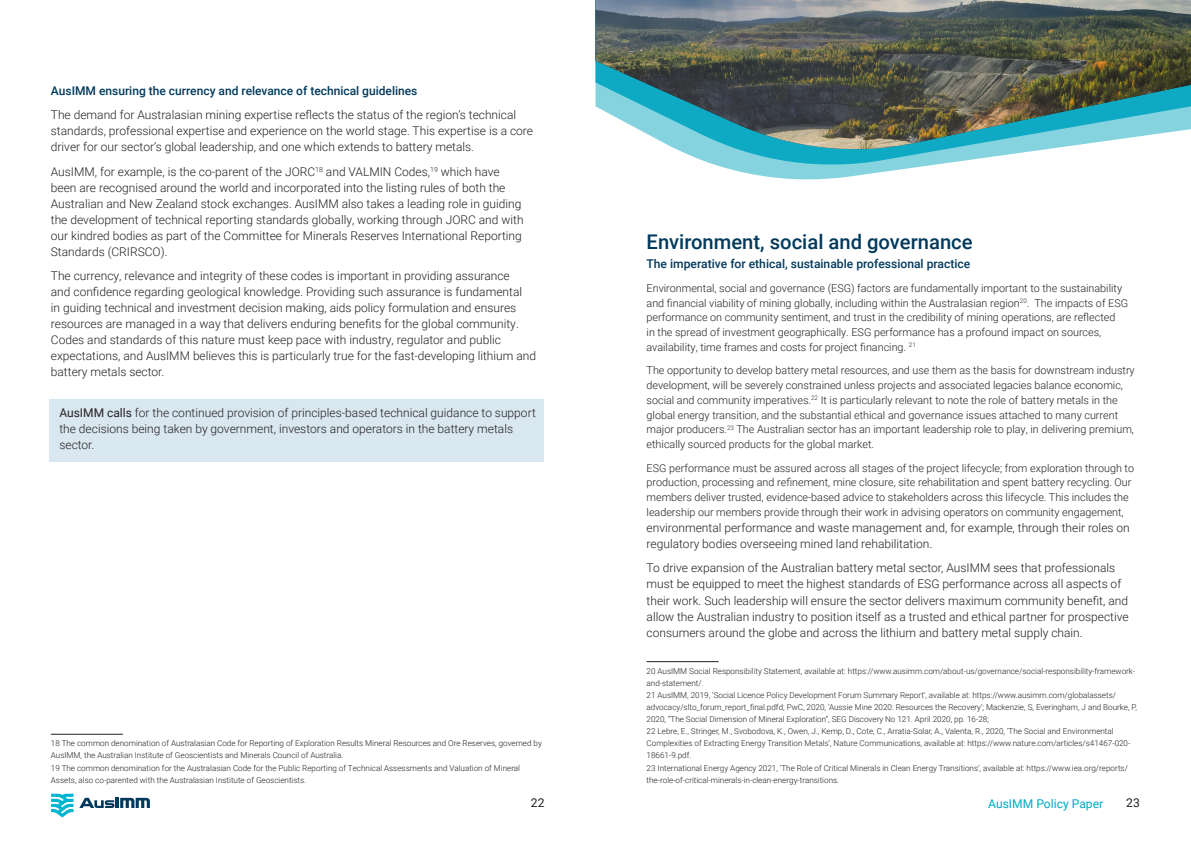
<style>
.page{position:relative;width:1191px;height:842px;background:#fff}
.page>*{position:absolute;margin:0;border:0;box-sizing:border-box;transform-origin:0 0}
.t1{font:500 20.2px "Roboto";color:#00395c}
.t2{font:500 12.1px "Roboto";color:#00395c}
.t3{font:12.1px "Roboto";color:#00aac5}
.t4{font:12.1px "Roboto";color:#231f20}
.Body_text_-_2_col{font:300 12px/16px "Roboto";color:#231f20}
.Body_text_-_2_col-2{font:500 12px "Roboto";color:#00395c}
.Body_text_-_2_col-3{font:300 10.8px/14.8px "Roboto";color:#231f20}
.Body_text_-_footnote{font:300 8.1px/12.1px "Roboto";color:#231f20}
.s1{font-weight:400}
</style>
<div class="page">
<svg style="left:79px;top:798px;width:71px;height:10px"></svg>
<svg style="left:51px;top:794px;width:22px;height:23px"></svg>
<div style="left:50px;top:399px;width:494px;height:62px;background:#d9e7f1"></div>
<hr style="left:51px;top:734px;width:72px;height:1px;background:#231f20">
<hr style="left:646px;top:661px;width:72px;height:1px;background:#231f20">
<svg style="left:737px;top:171px;width:152px;height:8px"></svg>
<svg style="left:692px;top:156px;width:305px;height:15px;fill:#84d3df"></svg>
<svg style="left:678px;top:150px;width:362px;height:6px;background:#54c2d3"></svg>
<img style="left:595px;top:0;width:596px;height:150px">
<p class="Body_text_-_2_col-2" style="left:51px;top:82px;width:368px">AusIMM ensuring the currency and relevance of technical guidelines</p>
<p class="Body_text_-_2_col" style="left:51px;top:106px;width:484px">The demand for Australasian mining expertise reflects the status of the region’s technical standards, professional expertise and experience on the world stage. This expertise is a core driver for our sector’s global leadership, and one which extends to battery metals.</p>
<p class="Body_text_-_2_col" style="left:51px;top:163px;width:474px">AusIMM, for example, is the co-parent of the JORC<sup>18</sup> and VALMIN Codes,<sup>19</sup> which have been are recognised around the world and incorporated into the listing rules of both the Australian and New Zealand stock exchanges. AusIMM also takes a leading role in guiding the development of technical reporting standards globally, working through JORC and with our kindred bodies as part of the Committee for Minerals Reserves International Reporting Standards (CRIRSCO).</p>
<p class="Body_text_-_2_col" style="left:51px;top:267px;width:486px">The currency, relevance and integrity of these codes is important in providing assurance<br>and confidence regarding geological knowledge. Providing such assurance is fundamental<br>in guiding technical and investment decision making, aids policy formulation and ensures resources are managed in a way that delivers enduring benefits for the global community.<br>Codes and standards of this nature must keep pace with industry, regulator and public expectations, and AusIMM believes this is particularly true for the fast-developing lithium and battery metals sector.</p>
<p class="Body_text_-_2_col" style="left:59px;top:404px;width:478px"><span class="s1">AusIMM calls</span> for the continued provision of principles-based technical guidance to support the decisions being taken by government, investors and operators in the battery metals sector.</p>
<p class="Body_text_-_footnote" style="left:51px;top:737px;width:492px">18 The common denomination of Australasian Code for Reporting of Exploration Results Mineral Resources and Ore Reserves, governed by<br>AusIMM, the Australian Institute of Geoscientists and Minerals Council of Australia.</p>
<p class="Body_text_-_footnote" style="left:51px;top:761px;width:471px">19 The common denomination for the Australasian Code for the Public Reporting of Technical Assessments and Valuation of Mineral<br>Assets, also co-parented with the Australasian Institute of Geoscientists.</p>
<h2 class="t1" style="left:646px;top:228px;width:327px">Environment, social and governance</h2>
<h3 class="t2" style="left:646px;top:256px;width:325px">The imperative for ethical, sustainable professional practice</h3>
<p class="Body_text_-_2_col-3" style="left:646px;top:280px;width:483px">Environmental, social and governance (ESG) factors are fundamentally important to the sustainability and financial viability of mining globally, including within the Australasian region<sup>20</sup>. The impacts of ESG performance on community sentiment, and trust in the credibility of mining operations, are reflected<br>in the spread of investment geographically. ESG performance has a profound impact on sources, availability, time frames and costs for project financing. <sup>21</sup></p>
<p class="Body_text_-_2_col-3" style="left:646px;top:363px;width:489px">The opportunity to develop battery metal resources, and use them as the basis for downstream industry development, will be severely constrained unless projects and associated legacies balance economic, social and community imperatives.<sup>22</sup> It is particularly relevant to note the role of battery metals in the global energy transition, and the substantial ethical and governance issues attached to many current major producers.<sup>23</sup> The Australian sector has an important leadership role to play, in delivering premium, ethically sourced products for the global market.</p>
<p class="Body_text_-_2_col-3" style="left:646px;top:460px;width:489px">ESG performance must be assured across all stages of the project lifecycle; from exploration through to production, processing and refinement, mine closure, site rehabilitation and spent battery recycling. Our members deliver trusted, evidence-based advice to stakeholders across this lifecycle. This includes the leadership our members provide through their work in advising operators on community engagement,</p>
<p class="Body_text_-_2_col" style="left:646px;top:519px;width:485px">environmental performance and waste management and, for example, through their roles on regulatory bodies overseeing mined land rehabilitation.</p>
<p class="Body_text_-_2_col" style="left:646px;top:560px;width:484px">To drive expansion of the Australian battery metal sector, AusIMM sees that professionals must be equipped to meet the highest standards of ESG performance across all aspects of their work. Such leadership will ensure the sector delivers maximum community benefit, and allow the Australian industry to position itself as a trusted and ethical partner for prospective consumers around the globe and across the lithium and battery metal supply chain.</p>
<p class="Body_text_-_footnote" style="left:646px;top:664px;width:490px">20 AusIMM Social Responsibility Statement, available at: https://www.ausimm.com/about-us/governance/social-responsibility-framework&shy;and-statement/.</p>
<p class="Body_text_-_footnote" style="left:646px;top:689px;width:492px">21 AusIMM, 2019, ‘Social Licence Policy Development Forum Summary Report’, available at: https://www.ausimm.com/globalassets/ advocacy/slto_forum_report_final.pdfd; PwC, 2020, ‘Aussie Mine 2020: Resources the Recovery’; Mackenzie, S, Everingham, J and Bourke, P,<br>2020, “The Social Dimension of Mineral Exploration”, SEG Discovery No 121. April 2020, pp. 16-28;</p>
<p class="Body_text_-_footnote" style="left:646px;top:725px;width:485px">22 Lebre, E., Stringer, M., Svobodova, K., Owen, J., Kemp, D., Cote, C., Arratia-Solar, A., Valenta, R., 2020, ‘The Social and Environmental<br>Complexities of Extracting Energy Transition Metals’, Nature Communications, available at: https://www.nature.com/articles/s41467-020-<br>18661-9.pdf.</p>
<p class="Body_text_-_footnote" style="left:646px;top:761px;width:483px">23 International Energy Agency 2021, ‘The Role of Critical Minerals in Clean Energy Transitions’, available at: https://www.iea.org/reports/ the-role-of-critical-minerals-in-clean-energy-transitions.</p>
<p class="t4" style="left:531px;top:795px;width:15px">22</p>
<p class="t3" style="left:988px;top:795px;width:116px">AusIMM Policy Paper</p>
<p class="t4" style="left:1126px;top:795px;width:15px">23</p>
</div>
